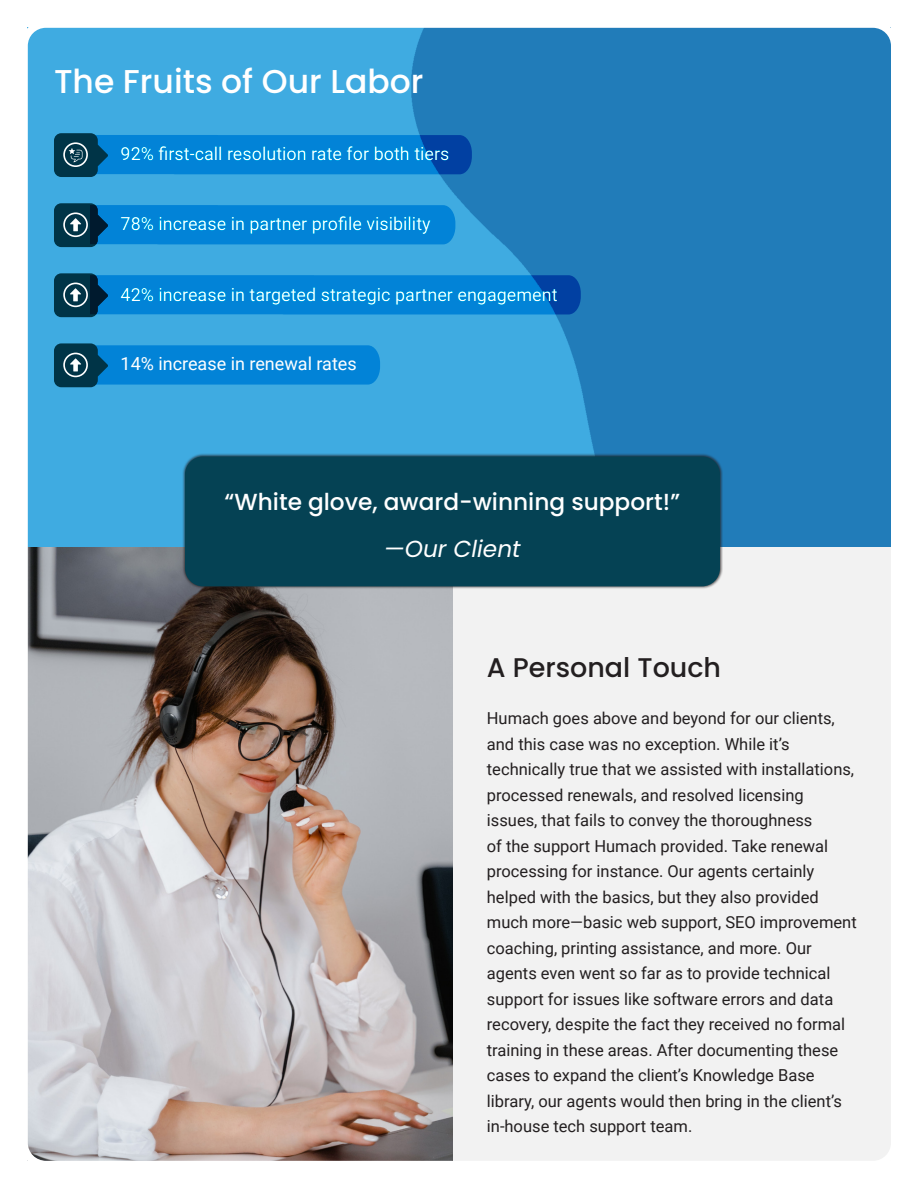
<style>
.page{position:relative;width:918px;height:1188px;background:#fff}
.page>*{position:absolute;margin:0;border:0;box-sizing:border-box;transform-origin:0 0}
.t1{font:500 33px "Poppins";color:#fff}
.t2{font:500 27px "Poppins";color:#231f20}
.t3{font:500 23.25px "Poppins";color:#fff}
.t4{font:italic 23.25px "Poppins";color:#fff}
.t5{font:18px "Roboto";color:#fff}
.t6{font:16.5px/25.5px "Roboto";color:#231f20}
</style>
<div class="page">
<img style="left:29px;top:29px;width:860px;height:519px">
<div style="left:453px;top:548px;width:438px;height:613px;background:#f2f2f2"></div>
<img style="left:29px;top:548px;width:424px;height:611px">
<div style="left:182px;top:453px;width:541px;height:137px;background:#231f20;opacity:.75"></div>
<div style="left:185px;top:456px;width:535px;height:130px;background:#054254;border-radius:18px"></div>
<svg style="left:54px;top:203px;width:401px;height:44px;background:#0a7fc8"></svg>
<svg style="left:54px;top:273px;width:527px;height:44px;background:#0a7dc9"></svg>
<svg style="left:54px;top:343px;width:326px;height:44px;background:#0b7ec6"></svg>
<svg style="left:54px;top:133px;width:418px;height:44px;background:#0979c4"></svg>
<div style="left:20px;top:20px;width:878px;height:1148px;border:8px solid #fff;border-radius:22px"></div>
<p class="t1" style="left:54px;top:62px;width:371px">The Fruits of Our Labor</p>
<p class="t5" style="left:121px;top:141px;width:330px">92% first-call resolution rate for both tiers</p>
<p class="t5" style="left:121px;top:211px;width:312px">78% increase in partner profile visibility</p>
<p class="t5" style="left:121px;top:282px;width:439px">42% increase in targeted strategic partner engagement</p>
<p class="t5" style="left:121px;top:351px;width:238px">14% increase in renewal rates</p>
<p class="t3" style="left:225px;top:488px;width:457px">“White glove, award-winning support!”</p>
<p class="t4" style="left:384px;top:535px;width:138px">—Our Client</p>
<p class="t2" style="left:487px;top:652px;width:236px">A Personal Touch</p>
<p class="t6" style="left:487px;top:705px;width:371px">Humach goes above and beyond for our clients, and this case was no exception. While it’s technically true that we assisted with installations, processed renewals, and resolved licensing issues, that fails to convey the thoroughness<br>of the support Humach provided. Take renewal processing for instance. Our agents certainly helped with the basics, but they also provided much more—basic web support, SEO improvement coaching, printing assistance, and more. Our agents even went so far as to provide technical support for issues like software errors and data recovery, despite the fact they received no formal training in these areas. After documenting these cases to expand the client’s Knowledge Base library, our agents would then bring in the client’s in-house tech support team.</p>
</div>
